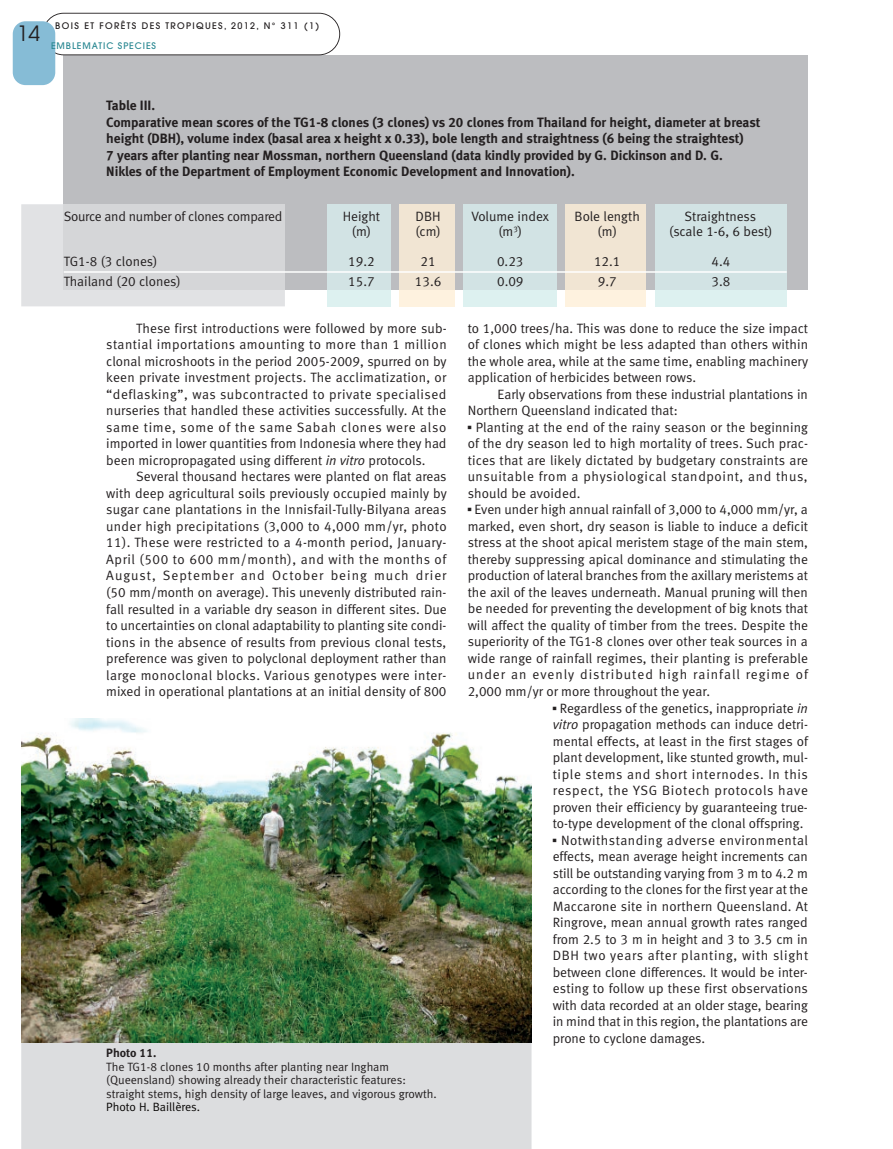
<style>
.page{position:relative;width:893px;height:1149px;background:#fff}
.page>*{position:absolute;margin:0;border:0;box-sizing:border-box;transform-origin:0 0}
.t1{font:21px "Avant Garde";color:#231f20}
.t2{font:13.5px/16.5px "Meta Normal LF";color:#231f20;text-align:justify}
.t3{font:13.5px/16.5px "Meta Bold LF";color:#231f20}
.t4{font:13.5px "Meta Normal LF";letter-spacing:-.02em;color:#231f20}
.t5{font:12px/13.5px "Meta Normal LF";color:#231f20}
.t6{font:12px "Meta Normal LF";letter-spacing:-.005em;color:#070504}
.t7{font:12px "Meta Bold LF";color:#231f20}
.t8{font:500 9px "Avant Garde";letter-spacing:.15em;color:#231f20}
.t9{font:500 9px "Avant Garde";letter-spacing:.1em;color:#2c8993}
.s1{font-style:italic}
.s2{font-family:"Universal Newswith Comm Pi"}
</style>
<div class="page">
<div style="left:21px;top:1041px;width:510px;height:107px;background:#dcdddf"></div>
<img style="left:21px;top:718px;width:510px;height:323px">
<div style="left:64px;top:55px;width:744px;height:234px;background:#bcbdc0"></div>
<div style="left:21px;top:204px;width:264px;height:102px;background:#e1e2e4"></div>
<div style="left:64px;top:204px;width:221px;height:85px;background:#d5d6d8"></div>
<div style="left:327px;top:289px;width:64px;height:17px;background:#ddf1f0"></div>
<div style="left:327px;top:204px;width:64px;height:85px;background:#d2e3e4"></div>
<div style="left:400px;top:289px;width:55px;height:17px;background:#fef2df"></div>
<div style="left:400px;top:204px;width:55px;height:85px;background:#f1e5d3"></div>
<div style="left:463px;top:289px;width:94px;height:17px;background:#ddf1f0"></div>
<div style="left:463px;top:204px;width:94px;height:85px;background:#d2e3e4"></div>
<div style="left:566px;top:289px;width:80px;height:17px;background:#fef2df"></div>
<div style="left:566px;top:204px;width:80px;height:85px;background:#f1e5d3"></div>
<div style="left:655px;top:289px;width:132px;height:17px;background:#ddf1f0"></div>
<div style="left:655px;top:204px;width:132px;height:85px;background:#d2e3e4"></div>
<hr style="left:64px;top:271px;width:723px;height:2px;background:#fff">
<svg style="left:46px;top:13px;width:294px;height:42px"></svg>
<div style="left:13px;top:21px;width:42px;height:64px;background:#86bcd6;border-radius:13px"></div>
<h1 class="t1" style="left:17px;top:26px;width:25px">14</h1>
<p class="t8" style="left:55px;top:23px;width:265px">BOIS ET FORÊTS DES TROPIQUES, 2012, N° 311 (1)</p>
<p class="t9" style="left:51px;top:42px;width:107px">EMBLEMATIC SPECIES</p>
<p class="t3" style="left:106px;top:99px;width:656px">Table III.<br>Comparative mean scores of the TG1-8 clones (3 clones) vs 20 clones from Thailand for height, diameter at breast height (DBH), volume index (basal area x height x 0.33), bole length and straightness (6 being the straightest)<br>7 years after planting near Mossman, northern Queensland (data kindly provided by G. Dickinson and D. G.<br>Nikles of the Department of Employment Economic Development and Innovation).</p>
<p class="t4" style="left:64px;top:212px;width:220px">Source and number of clones compared</p>
<p class="t2" style="left:343px;top:210px;width:39px">Height</p>
<p class="t2" style="left:416px;top:210px;width:27px">DBH</p>
<p class="t2" style="left:471px;top:210px;width:79px">Volume index</p>
<p class="t2" style="left:575px;top:210px;width:67px">Bole length</p>
<p class="t2" style="left:685px;top:210px;width:73px">Straightness</p>
<p class="t2" style="left:352px;top:225px;width:21px">(m)</p>
<p class="t2" style="left:415px;top:225px;width:27px">(cm)</p>
<p class="t2" style="left:498px;top:225px;width:25px">(m<sup>3</sup>)</p>
<p class="t2" style="left:598px;top:225px;width:21px">(m)</p>
<p class="t2" style="left:669px;top:225px;width:105px">(scale 1-6, 6 best)</p>
<p class="t2" style="left:64px;top:255px;width:95px">TG1-8 (3 clones)</p>
<p class="t2" style="left:348px;top:255px;width:28px">19.2</p>
<p class="t2" style="left:421px;top:255px;width:17px">21</p>
<p class="t2" style="left:497px;top:255px;width:28px">0.23</p>
<p class="t2" style="left:594px;top:255px;width:28px">12.1</p>
<p class="t2" style="left:711px;top:255px;width:20px">4.4</p>
<p class="t2" style="left:64px;top:274px;width:119px">Thailand (20 clones)</p>
<p class="t2" style="left:348px;top:274px;width:28px">15.7</p>
<p class="t2" style="left:415px;top:274px;width:28px">13.6</p>
<p class="t2" style="left:497px;top:274px;width:28px">0.09</p>
<p class="t2" style="left:598px;top:274px;width:20px">9.7</p>
<p class="t2" style="left:711px;top:274px;width:20px">3.8</p>
<p class="t2" style="left:106px;top:321px;width:342px;text-indent:30px">These first introductions were followed by more sub&shy;stantial importations amounting to more than 1 million clonal microshoots in the period 2005-2009, spurred on by keen private investment projects. The acclimatization, or “deflasking”, was subcontracted to private specialised nurseries that handled these activities successfully. At the same time, some of the same Sabah clones were also imported in lower quantities from Indonesia where they had been micropropagated using different <span class="s1">in vitro</span> protocols.</p>
<p class="t2" style="left:106px;top:469px;width:342px;text-indent:30px">Several thousand hectares were planted on flat areas with deep agricultural soils previously occupied mainly by sugar cane plantations in the Innisfail-Tully-Bilyana areas under high precipitations (3,000 to 4,000 mm/yr, photo 11). These were restricted to a 4-month period, January-April (500 to 600 mm/month), and with the months of August, September and October being much drier (50 mm/month on average). This unevenly distributed rain&shy;fall resulted in a variable dry season in different sites. Due to uncertainties on clonal adaptability to planting site condi&shy;tions in the absence of results from previous clonal tests, preference was given to polyclonal deployment rather than large monoclonal blocks. Various genotypes were inter&shy;mixed in operational plantations at an initial density of 800</p>
<p class="t7" style="left:106px;top:1048px;width:52px">Photo 11.</p>
<p class="t5" style="left:106px;top:1060px;width:332px">The TG1-8 clones 10 months after planting near Ingham (Queensland) showing already their characteristic features: straight stems, high density of large leaves, and vigorous growth.</p>
<p class="t6" style="left:106px;top:1102px;width:95px">Photo H. Baillères.</p>
<p class="t2" style="left:468px;top:321px;width:342px">to 1,000 trees/ha. This was done to reduce the size impact of clones which might be less adapted than others within the whole area, while at the same time, enabling machinery application of herbicides between rows.</p>
<p class="t2" style="left:468px;top:387px;width:342px;text-indent:30px">Early observations from these industrial plantations in<br>Northern Queensland indicated that:</p>
<p class="t2" style="left:468px;top:420px;width:342px"><span class="s2">▪</span> Planting at the end of the rainy season or the beginning of the dry season led to high mortality of trees. Such prac&shy;tices that are likely dictated by budgetary constraints are unsuitable from a physiological standpoint, and thus, should be avoided.</p>
<p class="t2" style="left:468px;top:502px;width:342px"><span class="s2">▪</span> Even under high annual rainfall of 3,000 to 4,000 mm/yr, a marked, even short, dry season is liable to induce a deficit stress at the shoot apical meristem stage of the main stem, thereby suppressing apical dominance and stimulating the production of lateral branches from the axillary meristems at the axil of the leaves underneath. Manual pruning will then be needed for preventing the development of big knots that will affect the quality of timber from the trees. Despite the superiority of the TG1-8 clones over other teak sources in a wide range of rainfall regimes, their planting is preferable under an evenly distributed high rainfall regime of 2,000 mm/yr or more throughout the year.</p>
<p class="t2" style="left:553px;top:700px;width:257px"><span class="s2">▪</span> Regardless of the genetics, inappropriate <span class="s1">in vitro</span> propagation methods can induce detri&shy;mental effects, at least in the first stages of plant development, like stunted growth, mul&shy;tiple stems and short internodes. In this respect, the YSG Biotech protocols have proven their efficiency by guaranteeing true&shy;to-type development of the clonal offspring.</p>
<p class="t2" style="left:553px;top:832px;width:257px"><span class="s2">▪</span> Notwithstanding adverse environmental effects, mean average height increments can still be outstanding varying from 3 m to 4.2 m according to the clones for the first year at the Maccarone site in northern Queensland. At Ringrove, mean annual growth rates ranged from 2.5 to 3 m in height and 3 to 3.5 cm in DBH two years after planting, with slight between clone differences. It would be inter&shy;esting to follow up these first observations with data recorded at an older stage, bearing in mind that in this region, the plantations are prone to cyclone damages.</p>
</div>
